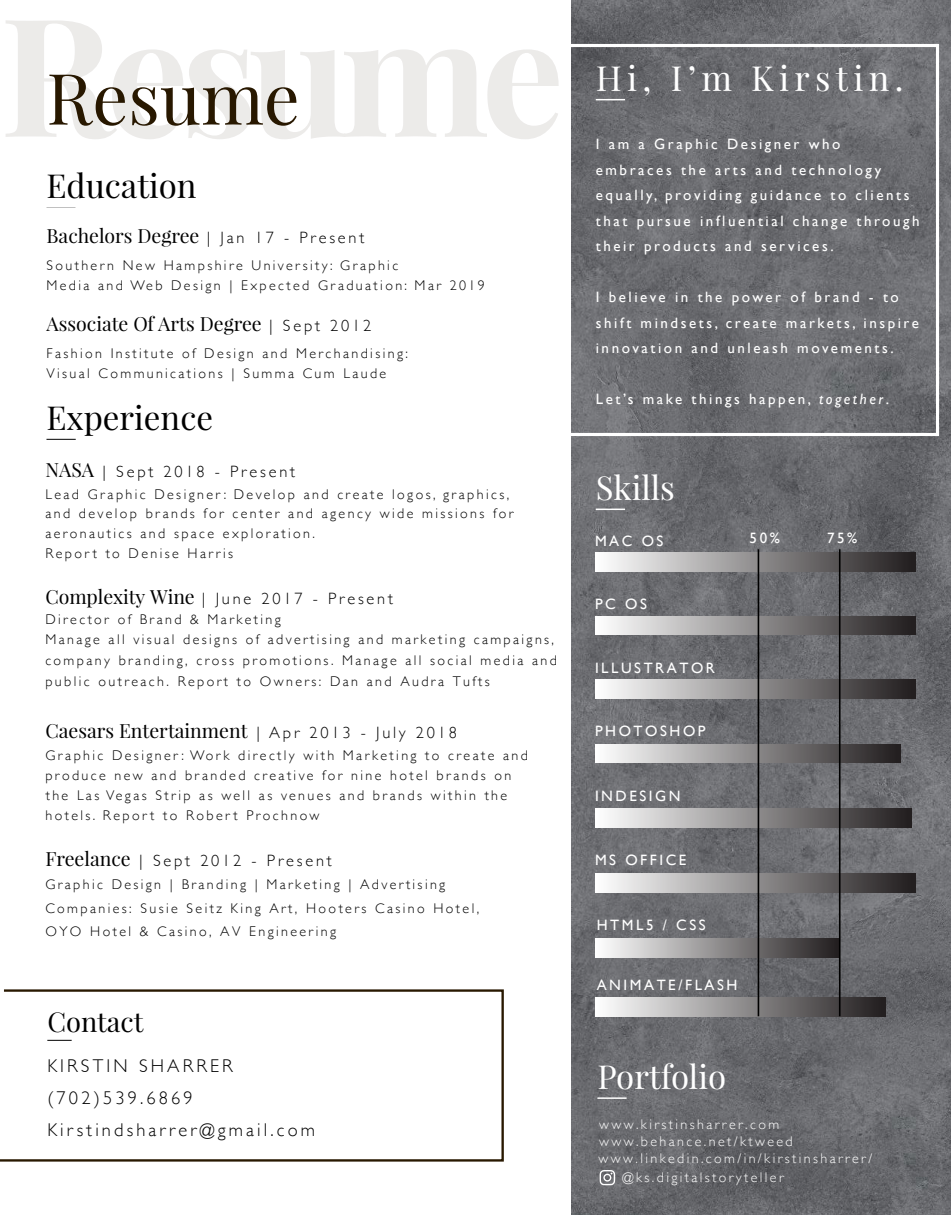
<style>
.page{position:relative;width:951px;height:1215px;background:#fff}
.page>*{position:absolute;margin:0;border:0;box-sizing:border-box;transform-origin:0 0}
.t1{font:700 164.85px "Playfair Display";letter-spacing:-.05em;color:#281800}
.t2{font:70.8px "Playfair Display";color:#281800}
.t3{font:34.5px "Playfair Display";letter-spacing:.155em;color:#fff}
.t4{font:33px "Playfair Display";color:#000}
.t5{font:33px "Playfair Display";color:#fff}
.t6{font:27.3px "Playfair Display";color:#000}
.t7{font:19.5px "Playfair Display";color:#000}
.t8{font:300 18.45px/32.1px "Gill Sans";letter-spacing:.17em;color:#000}
.t9{font:300 16.35px "Gill Sans";letter-spacing:.17em;color:#000}
.t10{font:15px/25.5px "Gill Sans";letter-spacing:.17em;color:#fff}
.t11{font:300 14.1px/20px "Gill Sans";letter-spacing:.17em;color:#000}
.t12{font:300 14.1px/17px "Gill Sans";letter-spacing:.17em;color:#fff}
.s1{font-family:"Gill Sans";font-weight:300;font-size:16.35px}
.s2{font-family:"Playfair Display";font-weight:400;font-size:19.5px}
.s3{font-style:italic}
</style>
<div class="page">
<svg style="left:571px;top:0;width:380px;height:1215px;background:#6b6c70"></svg>
<hr style="left:46px;top:439px;width:30px;height:1px;background:#000">
<svg style="left:596px;top:99px;width:29px;height:1px"></svg>
<svg style="left:596px;top:509px;width:29px;height:1px"></svg>
<hr style="left:597px;top:1097px;width:30px;height:2px;background:#fff">
<svg style="left:0;top:989px;width:504px;height:173px"></svg>
<div style="left:547px;top:44px;width:392px;height:392px;border:3px solid #fff"></div>
<div style="left:595px;top:874px;width:321px;height:18px;background:linear-gradient(to right,#fff,#201c1d)"></div>
<div style="left:595px;top:939px;width:245px;height:18px;background:linear-gradient(to right,#fff,#201c1d)"></div>
<div style="left:595px;top:553px;width:320px;height:18px;background:linear-gradient(to right,#fff,#211d1e)"></div>
<div style="left:595px;top:616px;width:321px;height:19px;background:linear-gradient(to right,#fff,#201c1d)"></div>
<div style="left:595px;top:997px;width:290px;height:20px;background:linear-gradient(to right,#fff,#211d1e)"></div>
<div style="left:595px;top:808px;width:317px;height:19px;background:linear-gradient(to right,#fff,#201c1d)"></div>
<div style="left:595px;top:744px;width:305px;height:19px;background:linear-gradient(to right,#fff,#201c1d)"></div>
<div style="left:595px;top:680px;width:321px;height:18px;background:linear-gradient(to right,#fff,#201c1d)"></div>
<hr style="left:758px;top:549px;width:1px;height:467px;background:#000">
<hr style="left:839px;top:549px;width:2px;height:467px;background:#000">
<svg style="left:600px;top:1170px;width:15px;height:15px"></svg>
<h1 class="t1" style="left:0;top:-29px;width:566px">Resume</h1>
<h2 class="t2" style="left:46px;top:54px;width:255px">Resume</h2>
<h3 class="t4" style="left:46px;top:165px;width:152px">Education</h3>
<h3 class="t7" style="left:46px;top:224px;width:319px">Bachelors Degree <span class="s1">| J a n 1 7 - P r e s e n t</span></h3>
<p class="t11" style="left:46px;top:255px;width:440px">Southern New Hampshire University: Graphic<br>Media and Web Design | Expected Graduation: Mar 2019</p>
<h3 class="t7" style="left:46px;top:312px;width:326px">Associate Of Arts Degree <span class="s1">| S e p t 2 0 1 2</span></h3>
<p class="t11" style="left:46px;top:343px;width:363px">Fashion Institute of Design and Merchandising:<br>Visual Communications | Summa Cum Laude</p>
<h3 class="t4" style="left:46px;top:397px;width:168px">Experience</h3>
<p class="t9" style="left:45px;top:459px;width:251px"><span class="s2">NASA</span> | Sept 2018 - Present</p>
<p class="t11" style="left:45px;top:483px;width:470px">Lead Graphic Designer: Develop and create logos, graphics, and develop brands for center and agency wide missions for aeronautics and space exploration.<br>Report to Denise Harris</p>
<p class="t9" style="left:45px;top:586px;width:349px"><span class="s2">Complexity Wine</span> | June 2017 - Present</p>
<p class="t11" style="left:45px;top:608px;width:513px;line-height:20.7px">Director of Brand &amp; Marketing<br>Manage all visual designs of advertising and marketing campaigns, company branding, cross promotions. Manage all social media and public outreach. Report to Owners: Dan and Audra Tufts</p>
<h3 class="t7" style="left:45px;top:719px;width:413px">Caesars Entertainment <span class="s1">| A p r 2 0 1 3 - J u l y 2 0 1 8</span></h3>
<p class="t11" style="left:45px;top:745px;width:484px">Graphic Designer: Work directly with Marketing to create and produce new and branded creative for nine hotel brands on the Las Vegas Strip as well as venues and brands within the hotels. Report to Robert Prochnow</p>
<p class="t9" style="left:45px;top:848px;width:288px"><span class="s2">Freelance</span> | Sept 2012 - Present</p>
<p class="t11" style="left:45px;top:872px;width:435px;line-height:24.5px">Graphic Design | Branding | Marketing | Advertising<br>Companies: Susie Seitz King Art, Hooters Casino Hotel,</p>
<p class="t11" style="left:45px;top:921px;width:292px">OYO Hotel &amp; Casino, AV Engineering</p>
<h3 class="t6" style="left:47px;top:1004px;width:98px">Contact</h3>
<h3 class="t8" style="left:47px;top:1049px;width:269px">KIRSTIN SHARRER (702)539.6869<br>Kirstindsharrer@gmail.com</h3>
<h3 class="t3" style="left:596px;top:56px;width:309px">Hi, I’m Kirstin.</h3>
<p class="t10" style="left:596px;top:131px;width:325px">I am a Graphic Designer who embraces the arts and technology equally, providing guidance to clients that pursue influential change through their products and services.</p>
<p class="t10" style="left:596px;top:284px;width:325px">I believe in the power of brand - to shift mindsets, create markets, inspire innovation and unleash movements.</p>
<p class="t10" style="left:596px;top:386px;width:295px">Let’s make things happen, <span class="s3">together</span>.</p>
<h3 class="t5" style="left:596px;top:467px;width:81px">Skills</h3>
<p class="t10" style="left:595px;top:528px;width:70px">MAC OS</p>
<p class="t10" style="left:595px;top:591px;width:53px">PC OS</p>
<p class="t10" style="left:595px;top:655px;width:122px">ILLUSTRATOR</p>
<p class="t10" style="left:595px;top:718px;width:112px">PHOTOSHOP</p>
<p class="t10" style="left:595px;top:783px;width:87px">INDESIGN</p>
<p class="t10" style="left:595px;top:847px;width:93px">MS OFFICE</p>
<p class="t10" style="left:750px;top:525px;width:32px">50%</p>
<p class="t10" style="left:827px;top:525px;width:32px">75%</p>
<p class="t10" style="left:597px;top:912px;width:110px">HTML5 / CSS</p>
<p class="t10" style="left:597px;top:972px;width:142px">ANIMATE/FLASH</p>
<h3 class="t5" style="left:597px;top:1056px;width:130px">Portfolio</h3>
<p class="t12" style="left:599px;top:1115px;width:275px">www.kirstinsharrer.com www.behance.net/ktweed www.linkedin.com/in/kirstinsharrer/</p>
<p class="t12" style="left:623px;top:1168px;width:163px">@ks.digitalstoryteller</p>
</div>
